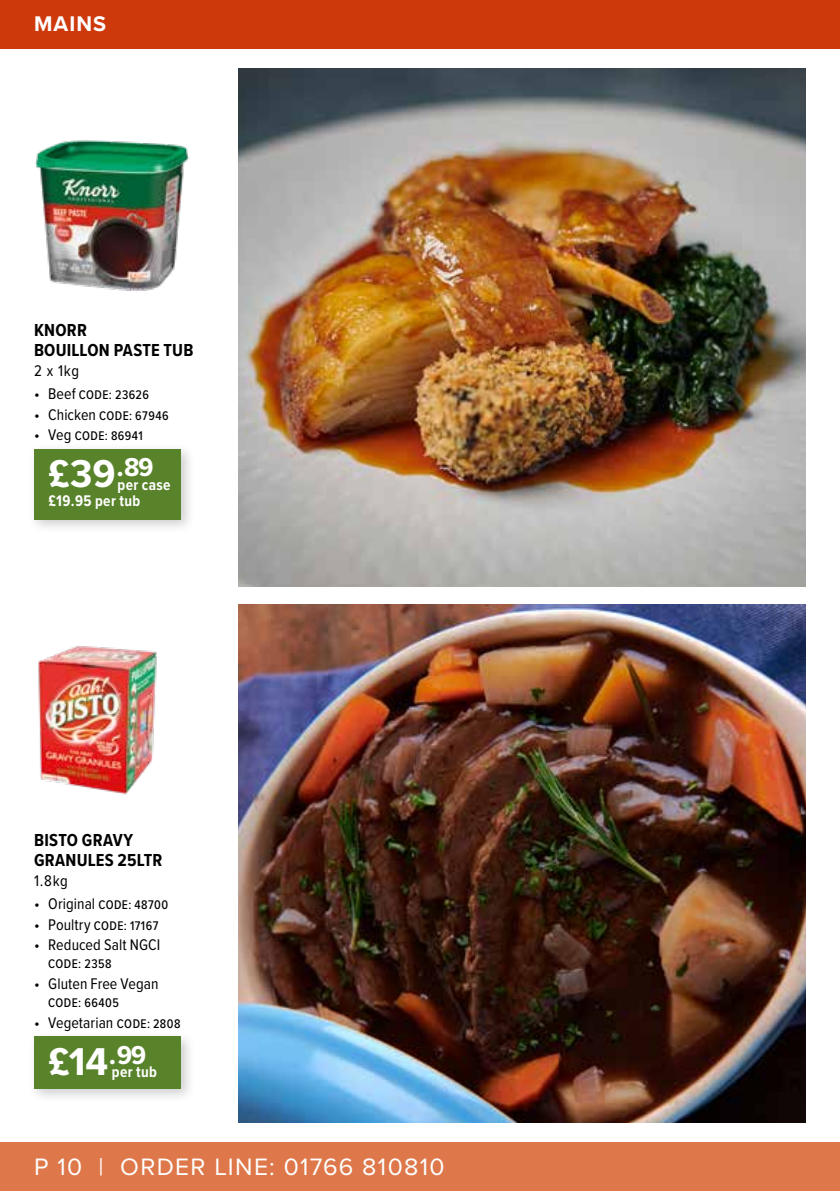
<style>
.page{position:relative;width:840px;height:1191px;background:#fff}
.page>*{position:absolute;margin:0;border:0;box-sizing:border-box;transform-origin:0 0}
.t1{font:700 40.2px "Proxima Nova Cond";color:#fff;scale:1.1 1}
.t2{font:24.6px "Proxima Nova";letter-spacing:.055em;color:#fff}
.t3{font:700 22px "Proxima Nova";letter-spacing:.05em;color:#fff}
.t4{font:700 18px/20px "Proxima Nova Cond";letter-spacing:.015em;color:#000}
.t5{font:16px "Proxima Nova Cond";letter-spacing:.005em;color:#000}
.t6{font:700 16px/16.6px "Proxima Nova Cond";letter-spacing:.025em;color:#fff;scale:.96 1}
.t7{font:500 13px "Proxima Nova Cond";letter-spacing:.035em;color:#000}
.s1{font-weight:400;font-size:16px}
.s2{font-weight:500;font-size:13px}
</style>
<div class="page">
<img style="left:238px;top:68px;width:567px;height:519px">
<img style="left:238px;top:604px;width:567px;height:519px">
<div style="left:0;top:0;width:839px;height:48px;background:#ce390c"></div>
<div style="left:27px;top:1029px;width:169px;height:75px;background:#000;opacity:.2"></div>
<div style="left:34px;top:1036px;width:147px;height:52px;background:#59832b"></div>
<div style="left:27px;top:442px;width:169px;height:92px;background:#000;opacity:.2"></div>
<div style="left:34px;top:449px;width:147px;height:70px;background:#59832b"></div>
<img style="left:38px;top:646px;width:119px;height:149px">
<img style="left:35px;top:140px;width:154px;height:151px">
<div style="left:0;top:1142px;width:839px;height:49px;background:#de784a"></div>
<h3 class="t3" style="left:34px;top:7px;width:74px">MAINS</h3>
<h3 class="t4" style="left:34px;top:320px;width:161px">KNORR<br>BOUILLON PASTE TUB</h3>
<p class="t5" style="left:34px;top:359px;width:46px">2 x 1kg</p>
<p class="t7" style="left:34px;top:385px;width:116px"><span class="s1">• Beef</span> CODE: 23626</p>
<p class="t7" style="left:34px;top:406px;width:136px"><span class="s1">• Chicken</span> CODE: 67946</p>
<p class="t7" style="left:34px;top:426px;width:110px"><span class="s1">• Veg</span> CODE: 86941</p>
<h1 class="t1" style="left:48px;top:444px;width:97px">£39<sup>.</sup><sup>89</sup></h1>
<p class="t6" style="left:48px;top:476px;width:128px;text-indent:69px">per case £19.95 per tub</p>
<h3 class="t4" style="left:34px;top:830px;width:130px">BISTO GRAVY<br>GRANULES 25LTR</h3>
<p class="t5" style="left:34px;top:869px;width:35px">1.8kg</p>
<p class="t7" style="left:34px;top:895px;width:135px"><span class="s1">• Original</span> CODE: 48700</p>
<p class="t7" style="left:34px;top:915px;width:126px"><span class="s1">• Poultry</span> CODE: 17167</p>
<p class="t5" style="left:34px;top:933px;width:128px">• Reduced Salt NGCI</p>
<p class="t7" style="left:48px;top:954px;width:65px">CODE: 2358</p>
<p class="t5" style="left:34px;top:972px;width:126px">• Gluten Free Vegan</p>
<p class="t7" style="left:48px;top:993px;width:72px">CODE: 66405</p>
<p class="t5" style="left:34px;top:1011px;width:148px">• Vegetarian <span class="s2">CODE: 2808</span></p>
<h1 class="t1" style="left:48px;top:1032px;width:91px">£14<sup>.</sup><sup>99</sup></h1>
<p class="t6" style="left:112px;top:1063px;width:48px">per tub</p>
<h2 class="t2" style="left:34px;top:1148px;width:412px">P 10 | ORDER LINE: 01766 810810</h2>
</div>
